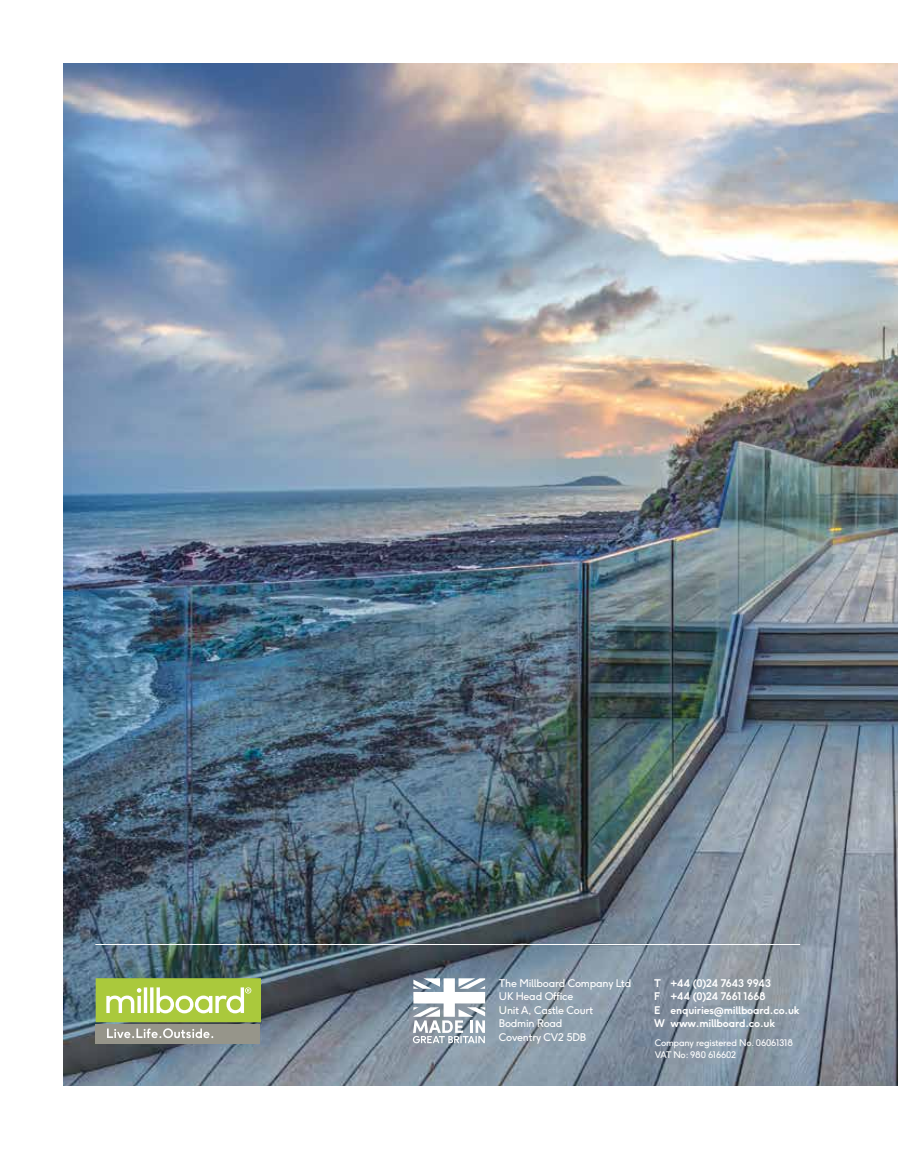
<style>
.page{position:relative;width:898px;height:1149px;background:#fff}
.page>*{position:absolute;margin:0;border:0;box-sizing:border-box;transform-origin:0 0}
.t1{font:700 10.5px/13.5px "F37 Ginger";letter-spacing:-.02em;color:#fff}
.t2{font:10.5px/13.5px "F37 Ginger";letter-spacing:-.02em;color:#fff}
.t3{font:9px/12px "F37 Ginger";letter-spacing:-.02em;color:#fff}
</style>
<div class="page">
<img style="left:64px;top:63px;width:833px;height:1022px">
<hr style="left:95px;top:943px;width:704px;height:1px;background:#fff">
<svg style="left:412px;top:978px;width:73px;height:64px"></svg>
<div style="left:96px;top:1023px;width:164px;height:20px;background:#96958a"></div>
<svg style="left:96px;top:977px;width:164px;height:44px;background:#b6cf60"></svg>
<svg style="left:107px;top:1028px;width:106px;height:9px"></svg>
<p class="t2" style="left:498px;top:976px;width:134px">The Millboard Company Ltd<br>UK Head Office<br>Unit A, Castle Court<br>Bodmin Road<br>Coventry CV2 5DB</p>
<p class="t1" style="left:654px;top:976px;width:147px">T +44 (0)24 7643 9943<br>F +44 (0)24 7661 1668<br>E enquiries@millboard.co.uk<br>W www.millboard.co.uk</p>
<p class="t3" style="left:654px;top:1037px;width:140px">Company registered No. 06061318<br>VAT No: 980 616602</p>
</div>
